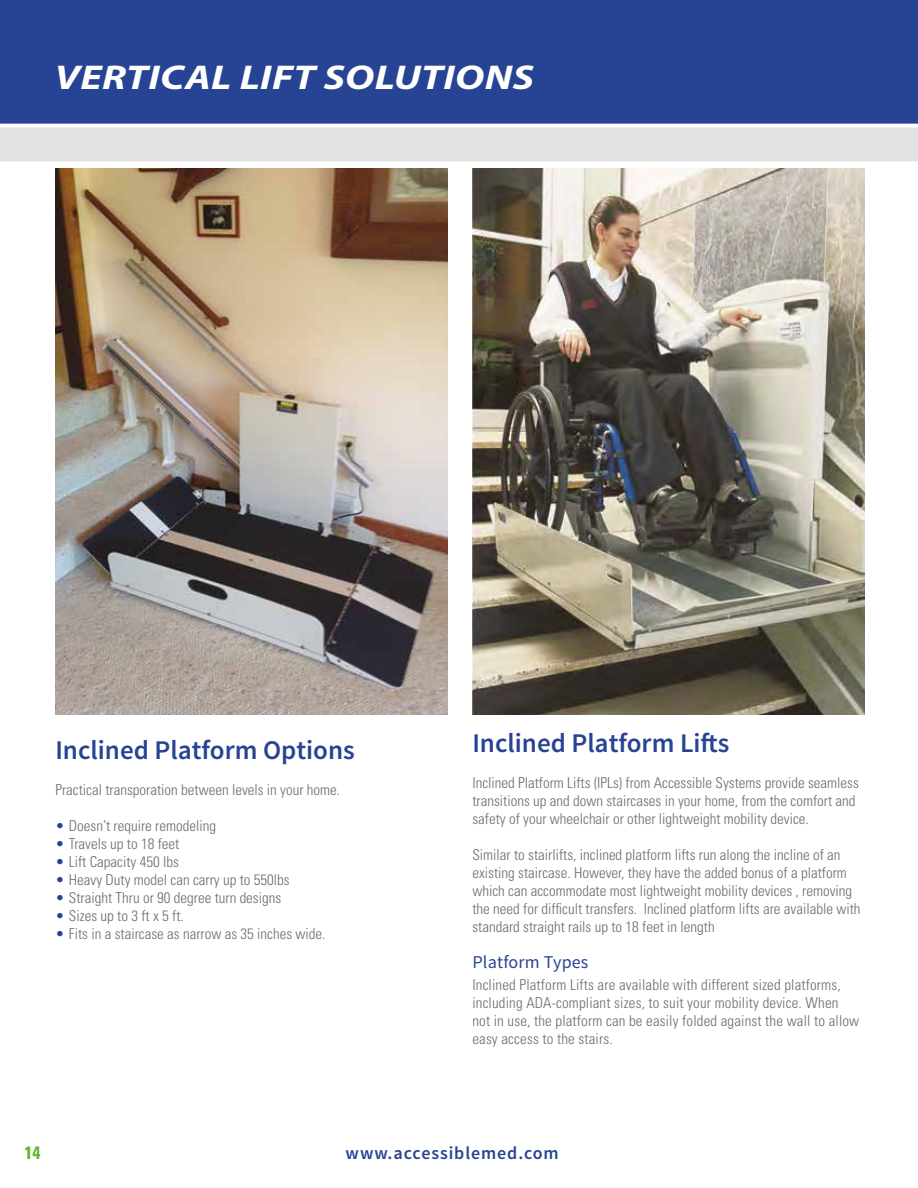
<style>
.page{position:relative;width:918px;height:1188px;background:#fff}
.page>*{position:absolute;margin:0;border:0;box-sizing:border-box;transform-origin:0 0}
.t1{font:italic 700 34.5px "Myriad Pro";letter-spacing:.01em;color:#fff;scale:1.2 1}
.t2{font:600 27px "Source Sans Pro";color:#274393}
.t3{font:600 18px "Source Sans Pro";letter-spacing:.05em;color:#274393}
.t4{font:18px "Source Sans Pro";letter-spacing:.01em;color:#274393}
.t5{font:700 condensed 18px "Univers LT Std";color:#5db534}
.t6{font:300 condensed 15px/18px "Univers LT Std";color:#6b6d6d}
.s1{color:#274393}
</style>
<div class="page">
<div style="left:0;top:0;width:918px;height:127px;background:#274393"></div>
<div style="left:0;top:127px;width:918px;height:38px;background:#e1e2e2"></div>
<img style="left:56px;top:168px;width:391px;height:546px">
<img style="left:473px;top:168px;width:391px;height:546px">
<hr style="left:0;top:124px;width:918px;height:3px;background:#fff">
<svg style="left:0;top:161px;width:918px;height:4px;background:#fbfbfb"></svg>
<h1 class="t1" style="left:55px;top:55px;width:401px">VERTICAL LIFT SOLUTIONS</h1>
<h2 class="t2" style="left:55px;top:733px;width:301px">Inclined Platform Options</h2>
<p class="t6" style="left:55px;top:780px;width:286px">Practical transporation between levels in your home.</p>
<p class="t6" style="left:55px;top:816px;width:162px"><span class="s1">•</span> Doesn’t require remodeling</p>
<p class="t6" style="left:55px;top:834px;width:125px"><span class="s1">•</span> Travels up to 18 feet</p>
<p class="t6" style="left:55px;top:852px;width:125px"><span class="s1">•</span> Lift Capacity 450 lbs</p>
<p class="t6" style="left:55px;top:870px;width:236px"><span class="s1">•</span> Heavy Duty model can carry up to 550lbs</p>
<p class="t6" style="left:55px;top:888px;width:227px"><span class="s1">•</span> Straight Thru or 90 degree turn designs</p>
<p class="t6" style="left:55px;top:906px;width:130px"><span class="s1">•</span> Sizes up to 3 ft x 5 ft.</p>
<p class="t6" style="left:55px;top:924px;width:272px"><span class="s1">•</span> Fits in a staircase as narrow as 35 inches wide.</p>
<h2 class="t2" style="left:472px;top:726px;width:259px">Inclined Platform Lifts</h2>
<p class="t6" style="left:472px;top:774px;width:388px">Inclined Platform Lifts (IPLs) from Accessible Systems provide seamless transitions up and down staircases in your home, from the comfort and safety of your wheelchair or other lightweight mobility device.</p>
<p class="t6" style="left:472px;top:846px;width:390px">Similar to stairlifts, inclined platform lifts run along the incline of an existing staircase. However, they have the added bonus of a platform which can accommodate most lightweight mobility devices , removing the need for difficult transfers. Inclined platform lifts are available with standard straight rails up to 18 feet in length</p>
<p class="t4" style="left:472px;top:951px;width:118px">Platform Types</p>
<p class="t6" style="left:472px;top:975px;width:388px">Inclined Platform Lifts are available with different sized platforms, including ADA-compliant sizes, to suit your mobility device. When not in use, the platform can be easily folded against the wall to allow easy access to the stairs.</p>
<p class="t5" style="left:25px;top:1142px;width:17px">14</p>
<p class="t3" style="left:346px;top:1142px;width:215px">www.accessiblemed.com</p>
</div>
